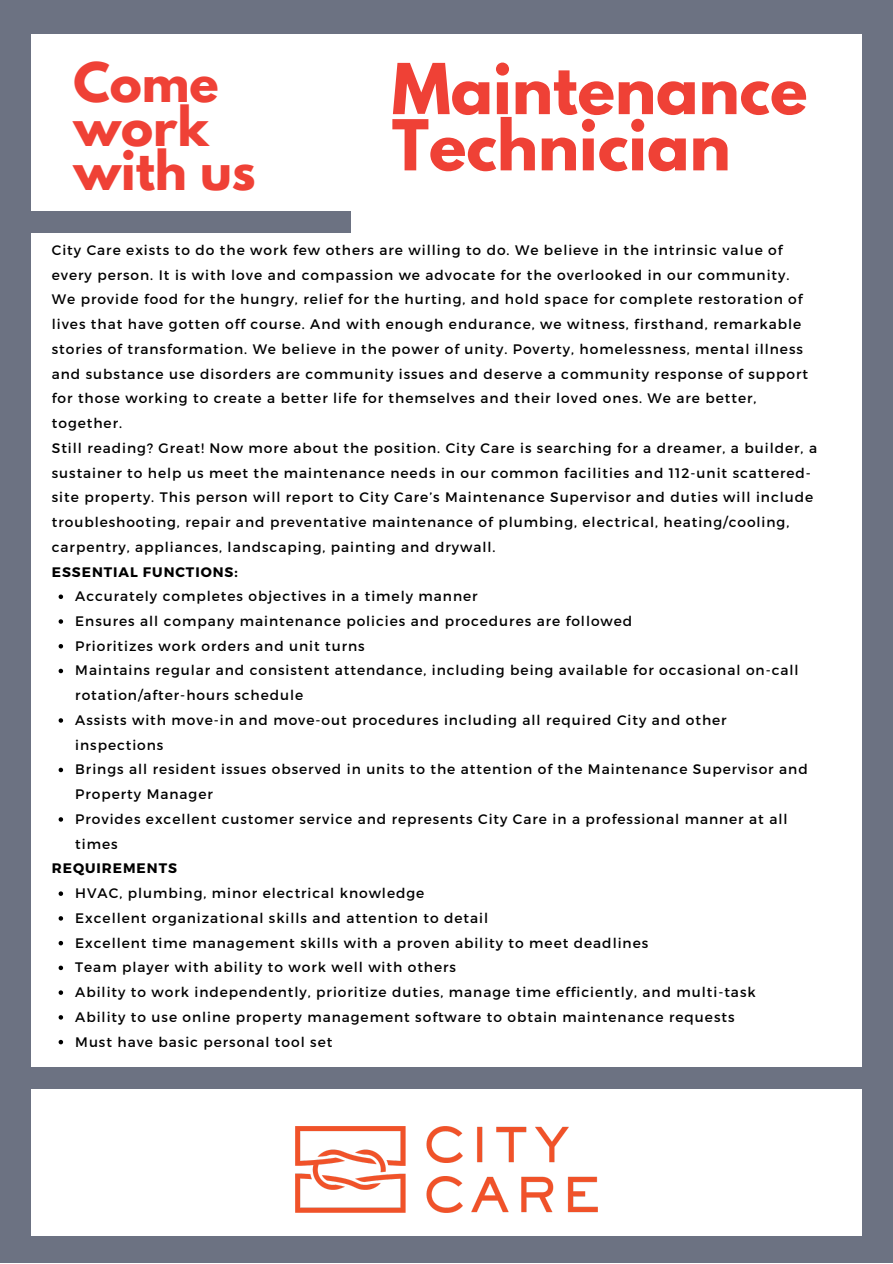
<style>
.page{position:relative;width:893px;height:1264px;background:#fff}
.page>*{position:absolute;margin:0;border:0;box-sizing:border-box;transform-origin:0 0}
.t1{font:700 62.1px/56.2px "League Spartan";color:#ef4136}
.t2{font:700 48.45px/43.8px "League Spartan";color:#ef4136}
.t3{font:13.8px/24.8px "Montserrat";letter-spacing:.07em;color:#000}
.t4{font:700 13.8px "Montserrat";letter-spacing:.07em;color:#000}
</style>
<div class="page">
<div style="left:0;top:0;width:892px;height:1262px;background:#6c7282"></div>
<div style="left:31px;top:35px;width:830px;height:1200px;background:#fff"></div>
<div style="left:0;top:211px;width:350px;height:22px;background:#6c7282"></div>
<div style="left:0;top:1067px;width:891px;height:21px;background:#6c7282"></div>
<svg style="left:59px;top:594px;width:4px;height:5px"></svg>
<svg style="left:59px;top:619px;width:4px;height:4px"></svg>
<svg style="left:59px;top:644px;width:4px;height:4px"></svg>
<svg style="left:59px;top:668px;width:4px;height:5px"></svg>
<svg style="left:59px;top:718px;width:4px;height:4px"></svg>
<svg style="left:59px;top:767px;width:4px;height:5px"></svg>
<svg style="left:59px;top:817px;width:4px;height:4px"></svg>
<svg style="left:59px;top:891px;width:4px;height:4px"></svg>
<svg style="left:59px;top:916px;width:4px;height:4px"></svg>
<svg style="left:59px;top:940px;width:4px;height:5px"></svg>
<svg style="left:59px;top:965px;width:4px;height:5px"></svg>
<svg style="left:59px;top:990px;width:4px;height:4px"></svg>
<svg style="left:59px;top:1015px;width:4px;height:4px"></svg>
<svg style="left:59px;top:1039px;width:4px;height:5px"></svg>
<img style="left:295px;top:1126px;width:303px;height:86px">
<h2 class="t2" style="left:73px;top:67px;width:184px">Come work with us</h2>
<h1 class="t1" style="left:392px;top:69px;width:417px">Maintenance<br>Technician</h1>
<p class="t3" style="left:52px;top:237px;width:766px">City Care exists to do the work few others are willing to do. We believe in the intrinsic value of every person. It is with love and compassion we advocate for the overlooked in our community.<br>We provide food for the hungry, relief for the hurting, and hold space for complete restoration of lives that have gotten off course. And with enough endurance, we witness, firsthand, remarkable stories of transformation. We believe in the power of unity. Poverty, homelessness, mental illness and substance use disorders are community issues and deserve a community response of support for those working to create a better life for themselves and their loved ones. We are better, together.<br>Still reading? Great! Now more about the position. City Care is searching for a dreamer, a builder, a sustainer to help us meet the maintenance needs in our common facilities and 112-unit scattered&shy;site property. This person will report to City Care’s Maintenance Supervisor and duties will include troubleshooting, repair and preventative maintenance of plumbing, electrical, heating/cooling, carpentry, appliances, landscaping, painting and drywall.</p>
<p class="t4" style="left:52px;top:562px;width:187px">ESSENTIAL FUNCTIONS:</p>
<p class="t3" style="left:75px;top:583px;width:734px">Accurately completes objectives in a timely manner<br>Ensures all company maintenance policies and procedures are followed<br>Prioritizes work orders and unit turns<br>Maintains regular and consistent attendance, including being available for occasional on-call rotation/after-hours schedule<br>Assists with move-in and move-out procedures including all required City and other inspections<br>Brings all resident issues observed in units to the attention of the Maintenance Supervisor and Property Manager<br>Provides excellent customer service and represents City Care in a professional manner at all times</p>
<p class="t3" style="left:75px;top:880px;width:681px">HVAC, plumbing, minor electrical knowledge<br>Excellent organizational skills and attention to detail<br>Excellent time management skills with a proven ability to meet deadlines<br>Team player with ability to work well with others<br>Ability to work independently, prioritize duties, manage time efficiently, and multi-task Ability to use online property management software to obtain maintenance requests Must have basic personal tool set</p>
<p class="t4" style="left:52px;top:859px;width:127px">REQUIREMENTS</p>
</div>
